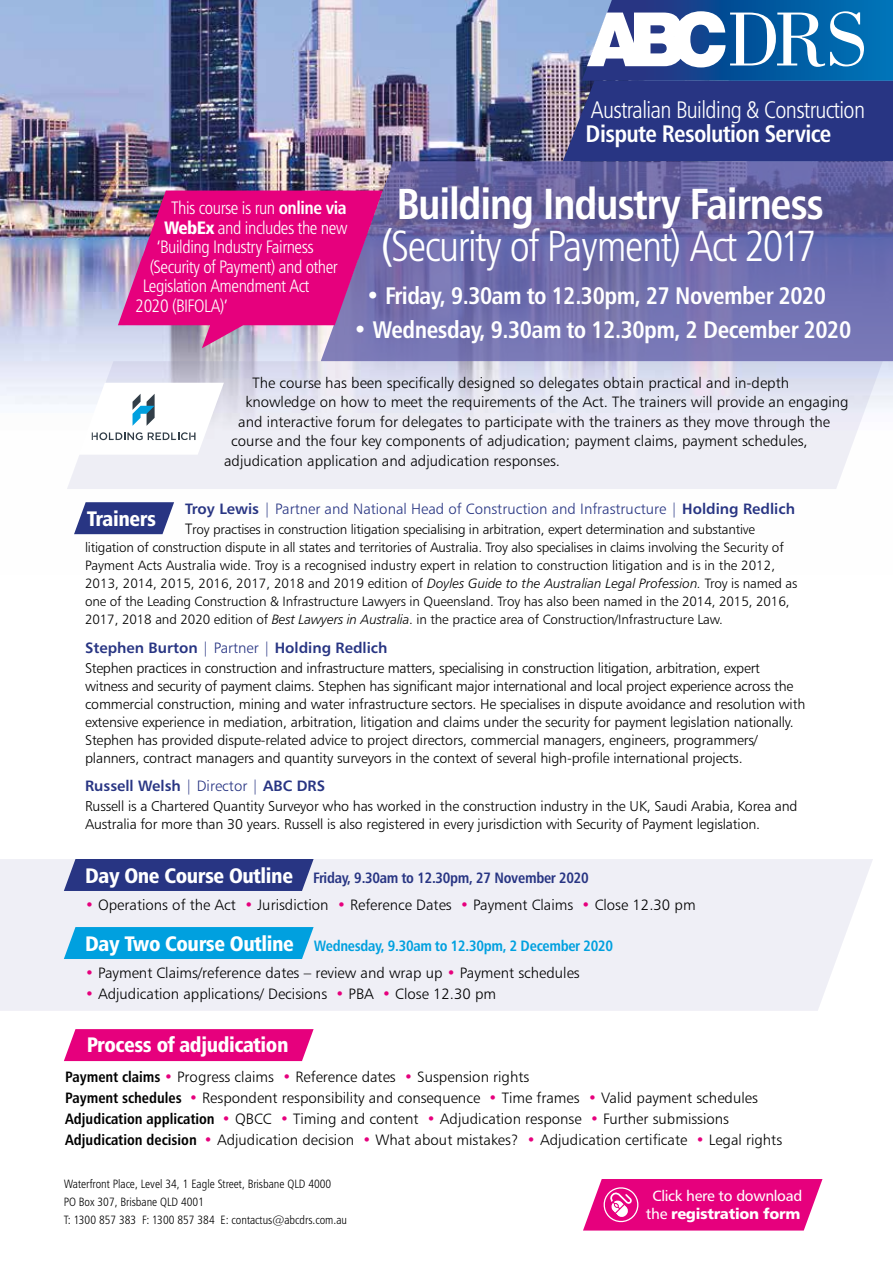
<style>
.page{position:relative;width:893px;height:1263px;background:#fff}
.page>*{position:absolute;margin:0;border:0;box-sizing:border-box;transform-origin:0 0}
.t1{font:43.5px "Humanist 777 BT Light Condensed B";letter-spacing:-.03em;color:#fff}
.t2{font:43.5px "Humanist 777 BT Bold Condensed B";letter-spacing:-.03em;color:#fff}
.t3{font:24px "Humanist 777 BT Bold Condensed B";letter-spacing:-.02em;color:#fff}
.t4{font:24px "Humanist 777 BT Light Condensed B";letter-spacing:-.025em;color:#fff}
.t5{font:21px "Humanist 777 BT Black Condensed B";letter-spacing:-.02em;color:#fff}
.t6{font:18px "Humanist 777 BT Light Condensed B";letter-spacing:-.025em;color:#fff}
.t7{font:15px/21px "Humanist 777 BT Light B";color:#000}
.t8{font:15px "Humanist 777 BT Light B";color:#283583}
.t9{font:15px "Humanist 777 BT Bold B";color:#283583}
.t10{font:15px "Humanist 777 BT Bold Condensed B";letter-spacing:-.02em;color:#00a0df}
.t11{font:15px "Humanist 777 BT Bold Condensed B";letter-spacing:-.02em;color:#283583}
.t12{font:15px "Humanist 777 BT Roman B";letter-spacing:-.02em;color:#fff}
.t13{font:15px "Humanist 777 BT Black B";letter-spacing:-.02em;color:#fff}
.t14{font:14.25px/18px "Humanist 777 BT Light B";letter-spacing:-.01em;color:#000}
.t15{font:13.5px/18px "Humanist 777 BT Light B";letter-spacing:-.01em;color:#000}
.t16{font:12px/18px "Humanist 777 BT Light Condensed B";color:#000}
.s1{font-family:"Humanist 777 BT Bold Condensed B"}
.s2{font-family:"Humanist 777 BT Black Condensed B"}
.s3{font-family:"Humanist 777 BT Roman Condensed B"}
.s4{font-family:"Humanist 777 BT Light Condensed B"}
.s5{font-family:"Humanist 777 BT Bold B"}
.s6{font-size:15px}
.s7{font-family:"Humanist 777 BT Light Italic B"}
.s8{font-family:"Humanist 777 BT Light B"}
.s9{font-family:"Humanist 777 BT Black Condensed B";font-size:21px;color:#fff}
.s10{color:#e6007d}
.s11{font-family:"Humanist 777 BT Roman B"}
</style>
<div class="page">
<img style="left:0;top:0;width:893px;height:535px">
<svg style="left:74px;top:502px;width:100px;height:32px;background:#414d91"></svg>
<svg style="left:321px;top:161px;width:572px;height:200px;background:#6d6ba8"></svg>
<svg style="left:563px;top:0;width:330px;height:161px;background:#4564a1"></svg>
<svg style="left:67px;top:361px;width:816px;height:128px;background:#e7e8f2"></svg>
<svg style="left:79px;top:383px;width:145px;height:72px"></svg>
<svg style="left:64px;top:1029px;width:250px;height:32px;background:#e70c83"></svg>
<div style="left:0;top:859px;width:873px;height:152px;background:#efeff6"></div>
<svg style="left:583px;top:1179px;width:239px;height:51px;background:#e81b8a"></svg>
<img style="left:110px;top:191px;width:273px;height:157px">
<div style="left:64px;top:859px;width:250px;height:32px;background:#283583"></div>
<svg style="left:64px;top:927px;width:250px;height:32px;background:#0ba3e0"></svg>
<h2 class="t4" style="left:591px;top:95px;width:276px">Australian Building &amp; Construction</h2>
<h2 class="t3" style="left:586px;top:119px;width:247px">Dispute Resolution Service</h2>
<p class="t6" style="left:171px;top:197px;width:177px">This course is run <span class="s1">online via</span></p>
<p class="t6" style="left:164px;top:216px;width:185px"><span class="s2">WebEx</span> and includes the new</p>
<p class="t6" style="left:157px;top:236px;width:158px">‘Building Industry Fairness</p>
<p class="t6" style="left:150px;top:255px;width:189px">(Security of Payment) and other</p>
<p class="t6" style="left:143px;top:275px;width:168px">Legislation Amendment Act</p>
<p class="t6" style="left:136px;top:294px;width:94px">2020 (BIFOLA)’</p>
<h1 class="t2" style="left:397px;top:176px;width:429px">Building Industry Fairness</h1>
<h1 class="t1" style="left:381px;top:219px;width:437px"><span class="s3">(</span>Security of Payment) Act 2017</h1>
<h2 class="t3" style="left:366px;top:280px;width:462px"><span class="s4">•</span> Friday, 9.30am to 12.30pm, 27 November 2020</h2>
<h2 class="t3" style="left:353px;top:314px;width:499px"><span class="s4">•</span> Wednesday, 9.30am to 12.30pm, 2 December 2020</h2>
<p class="t7" style="left:252px;top:372px;width:538px">The course has been specifically designed so delegates obtain practical and in-depth</p>
<p class="t7" style="left:245px;top:391px;width:605px">knowledge on how to meet the requirements of the Act. The trainers will provide an engaging</p>
<p class="t7" style="left:238px;top:411px;width:593px">and interactive forum for delegates to participate with the trainers as they move through the</p>
<p class="t7" style="left:231px;top:430px;width:578px">course and the four key components of adjudication; payment claims, payment schedules,</p>
<p class="t7" style="left:224px;top:450px;width:337px">adjudication application and adjudication responses.</p>
<p class="t8" style="left:185px;top:500px;width:611px"><span class="s5">Troy Lewis</span> | Partner and National Head of Construction and Infrastructure | <span class="s5">Holding Redlich</span></p>
<p class="t15" style="left:85px;top:520px;width:714px;text-indent:100px"><span class="s6">T</span>roy practises in construction litigation specialising in arbitration, expert determination and substantive litigation of construction dispute in all states and territories of Australia. Troy also specialises in claims involving the Security of Payment Acts Australia wide. Troy is a recognised industry expert in relation to construction litigation and is in the 2012, 2013, 2014, 2015, 2016, 2017, 2018 and 2019 edition of <span class="s7">Doyles Guide to the Australian Legal Profession.</span> Troy is named as one of the Leading Construction &amp; Infrastructure Lawyers in Queensland. Troy has also been named in the 2014, 2015, 2016, 2017, 2018 and 2020 edition of <span class="s7">Best Lawyers in Australia</span>. in the practice area of Construction/Infrastructure Law.</p>
<p class="t9" style="left:85px;top:638px;width:304px">Stephen Burton <span class="s8">| Partner |</span> Holding Redlich</p>
<p class="t14" style="left:85px;top:659px;width:722px">Stephen practices in construction and infrastructure matters, specialising in construction litigation, arbitration, expert witness and security of payment claims. Stephen has significant major international and local project experience across the commercial construction, mining and water infrastructure sectors. He specialises in dispute avoidance and resolution with extensive experience in mediation, arbitration, litigation and claims under the security for payment legislation nationally.<br>Stephen has provided dispute-related advice to project directors, commercial managers, engineers, programmers/ planners, contract managers and quantity surveyors in the context of several high-profile international projects.</p>
<p class="t9" style="left:85px;top:776px;width:242px">Russell Welsh <span class="s8">| Director |</span> ABC DRS</p>
<p class="t14" style="left:85px;top:797px;width:714px">Russell is a Chartered Quantity Surveyor who has worked in the construction industry in the UK, Saudi Arabia, Korea and<br>Australia for more than 30 years. Russell is also registered in every jurisdiction with Security of Payment legislation.</p>
<h3 class="t5" style="left:87px;top:505px;width:71px">Trainers</h3>
<p class="t11" style="left:85px;top:868px;width:505px"><span class="s9">Day One Course Outline</span> Friday, 9.30am to 12.30pm, 27 November 2020</p>
<p class="t7" style="left:85px;top:894px;width:612px"><span class="s10">•</span> Operations of the Act <span class="s10">•</span> Jurisdiction <span class="s10">•</span> Reference Dates <span class="s10">•</span> Payment Claims <span class="s10">•</span> Close 12.30 pm</p>
<p class="t10" style="left:85px;top:936px;width:530px"><span class="s9">Day Two Course Outline</span> Wednesday, 9.30am to 12.30pm, 2 December 2020</p>
<p class="t7" style="left:85px;top:962px;width:496px"><span class="s10">•</span> Payment Claims/reference dates – review and wrap up <span class="s10">•</span> Payment schedules</p>
<p class="t7" style="left:85px;top:983px;width:413px"><span class="s10">•</span> Adjudication applications/ Decisions <span class="s10">•</span> PBA <span class="s10">•</span> Close 12.30 pm</p>
<h3 class="t5" style="left:87px;top:1032px;width:203px">Process of adjudication</h3>
<p class="t7" style="left:65px;top:1065px;width:718px"><span class="s1">Payment claims</span> <span class="s10">•</span> Progress claims <span class="s10">•</span> Reference dates <span class="s10">•</span> Suspension rights<br><span class="s1">Payment schedules</span> <span class="s10">•</span> Respondent responsibility and consequence <span class="s10">•</span> Time frames <span class="s10">•</span> Valid payment schedules <span class="s1">Adjudication application</span> <span class="s10">•</span> QBCC <span class="s10">•</span> Timing and content <span class="s10">•</span> Adjudication response <span class="s10">•</span> Further submissions <span class="s1">Adjudication decision</span> <span class="s10">•</span> Adjudication decision <span class="s10">•</span> What about mistakes? <span class="s10">•</span> Adjudication certificate <span class="s10">•</span> Legal rights</p>
<p class="t16" style="left:64px;top:1175px;width:285px">Waterfront Place, Level 34, 1 Eagle Street, Brisbane QLD 4000<br>PO Box 307, Brisbane QLD 4001<br>T: 1300 857 383 F: 1300 857 384 E: contactus@abcdrs.com.au</p>
<p class="t12" style="left:652px;top:1186px;width:151px">Click here to download</p>
<p class="t13" style="left:646px;top:1204px;width:156px"><span class="s11">the</span> registration form</p>
</div>
